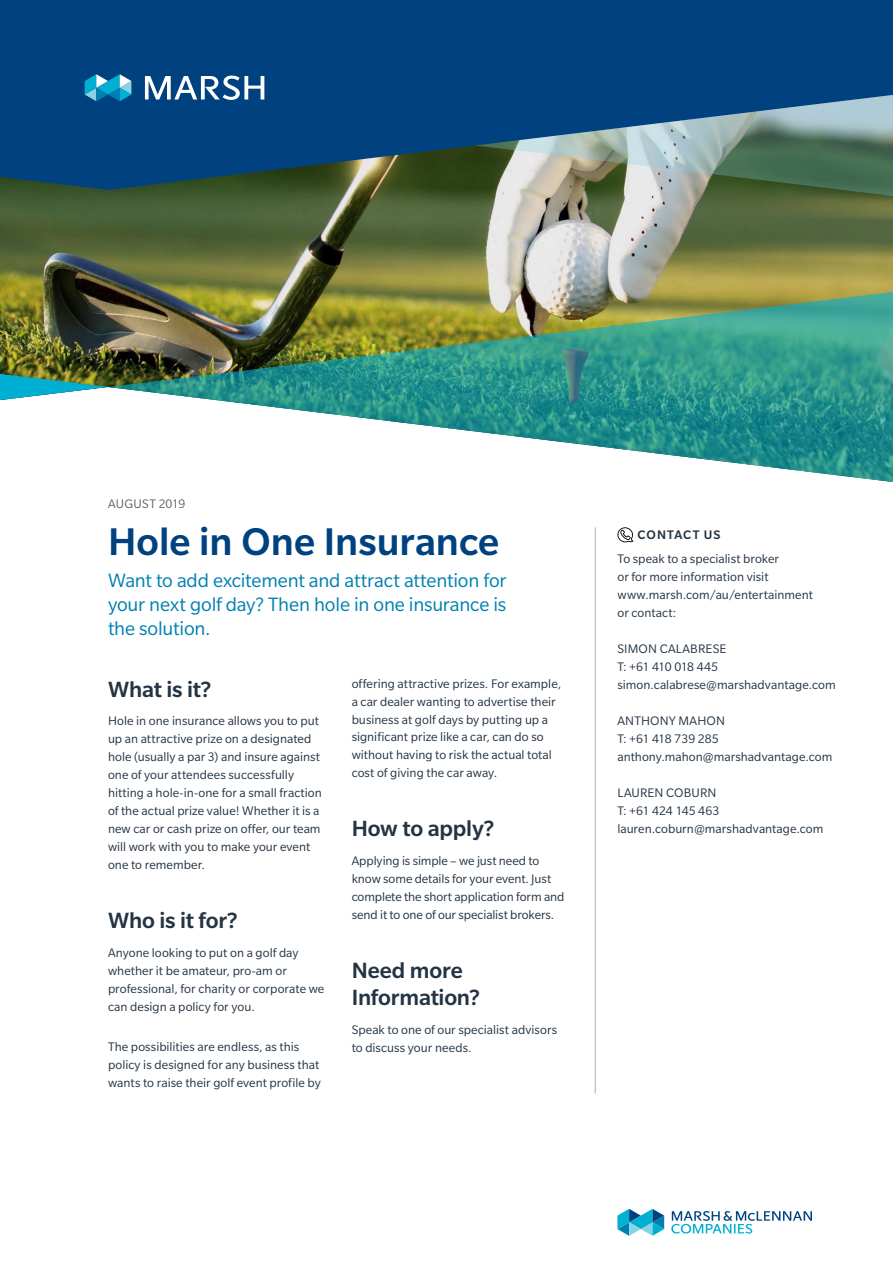
<style>
.page{position:relative;width:893px;height:1263px;background:#fff}
.page>*{position:absolute;margin:0;border:0;box-sizing:border-box;transform-origin:0 0}
.t1{font:500 42px "Slate Pro";color:#004280}
.t2{font:500 24px/27px "Slate Pro";letter-spacing:-.005em;color:#243444}
.t3{font:21px/24px "Slate Pro";letter-spacing:-.01em;color:#0080b2;text-align:justify}
.t4{font:13.5px/18px "Slate Pro";letter-spacing:.005em;color:#243444}
.t5{font:13.5px "Slate Pro";letter-spacing:.015em;color:#636466}
.t6{font:500 13.5px "Slate Pro";letter-spacing:.075em;color:#243444}
</style>
<div class="page">
<img style="left:0;top:190px;width:893px;height:181px">
<svg style="left:0;top:0;width:893px;height:190px;background:#044379"></svg>
<svg style="left:0;top:371px;width:108px;height:29px"></svg>
<svg style="left:475px;top:92px;width:418px;height:107px;background:#608187"></svg>
<img style="left:108px;top:289px;width:785px;height:193px">
<svg style="left:85px;top:74px;width:46px;height:27px"></svg>
<svg style="left:145px;top:76px;width:119px;height:24px"></svg>
<svg style="left:671px;top:1211px;width:141px;height:22px"></svg>
<svg style="left:617px;top:1209px;width:47px;height:27px"></svg>
<hr style="left:595px;top:527px;width:1px;height:566px;background:#c7c8ca">
<svg style="left:617px;top:527px;width:16px;height:15px"></svg>
<p class="t5" style="left:108px;top:497px;width:79px">AUGUST 2019</p>
<h1 class="t1" style="left:108px;top:519px;width:393px">Hole in One Insurance</h1>
<h3 class="t3" style="left:108px;top:568px;width:400px">Want to add excitement and attract attention for your next golf day? Then hole in one insurance is the solution.</h3>
<h2 class="t2" style="left:108px;top:675px;width:105px">What is it?</h2>
<p class="t4" style="left:108px;top:712px;width:215px">Hole in one insurance allows you to put up an attractive prize on a designated hole (usually a par 3) and insure against one of your attendees successfully hitting a hole-in-one for a small fraction of the actual prize value! Whether it is a new car or cash prize on offer, our team will work with you to make your event one to remember.</p>
<h2 class="t2" style="left:108px;top:907px;width:131px">Who is it for?</h2>
<p class="t4" style="left:108px;top:944px;width:218px">Anyone looking to put on a golf day whether it be amateur, pro-am or professional, for charity or corporate we can design a policy for you.</p>
<p class="t4" style="left:108px;top:1037px;width:214px">The possibilities are endless, as this policy is designed for any business that wants to raise their golf event profile by</p>
<p class="t4" style="left:352px;top:674px;width:211px">offering attractive prizes. For example, a car dealer wanting to advertise their business at golf days by putting up a significant prize like a car, can do so without having to risk the actual total cost of giving the car away.</p>
<h2 class="t2" style="left:352px;top:815px;width:144px">How to apply?</h2>
<p class="t4" style="left:352px;top:852px;width:214px">Applying is simple – we just need to know some details for your event. Just complete the short application form and send it to one of our specialist brokers.</p>
<h2 class="t2" style="left:352px;top:956px;width:130px">Need more<br>Information?</h2>
<p class="t4" style="left:352px;top:1020px;width:207px">Speak to one of our specialist advisors to discuss your needs.</p>
<p class="t6" style="left:638px;top:527px;width:84px">CONTACT US</p>
<p class="t4" style="left:617px;top:550px;width:197px">To speak to a specialist broker<br>or for more information visit www.marsh.com/au/entertainment or contact:</p>
<p class="t4" style="left:617px;top:640px;width:220px">SIMON CALABRESE<br>T: +61 410 018 445 simon.calabrese@marshadvantage.com</p>
<p class="t4" style="left:617px;top:712px;width:216px">ANTHONY MAHON<br>T: +61 418 739 285 anthony.mahon@marshadvantage.com</p>
<p class="t4" style="left:617px;top:784px;width:208px">LAUREN COBURN<br>T: +61 424 145 463 lauren.coburn@marshadvantage.com</p>
</div>
